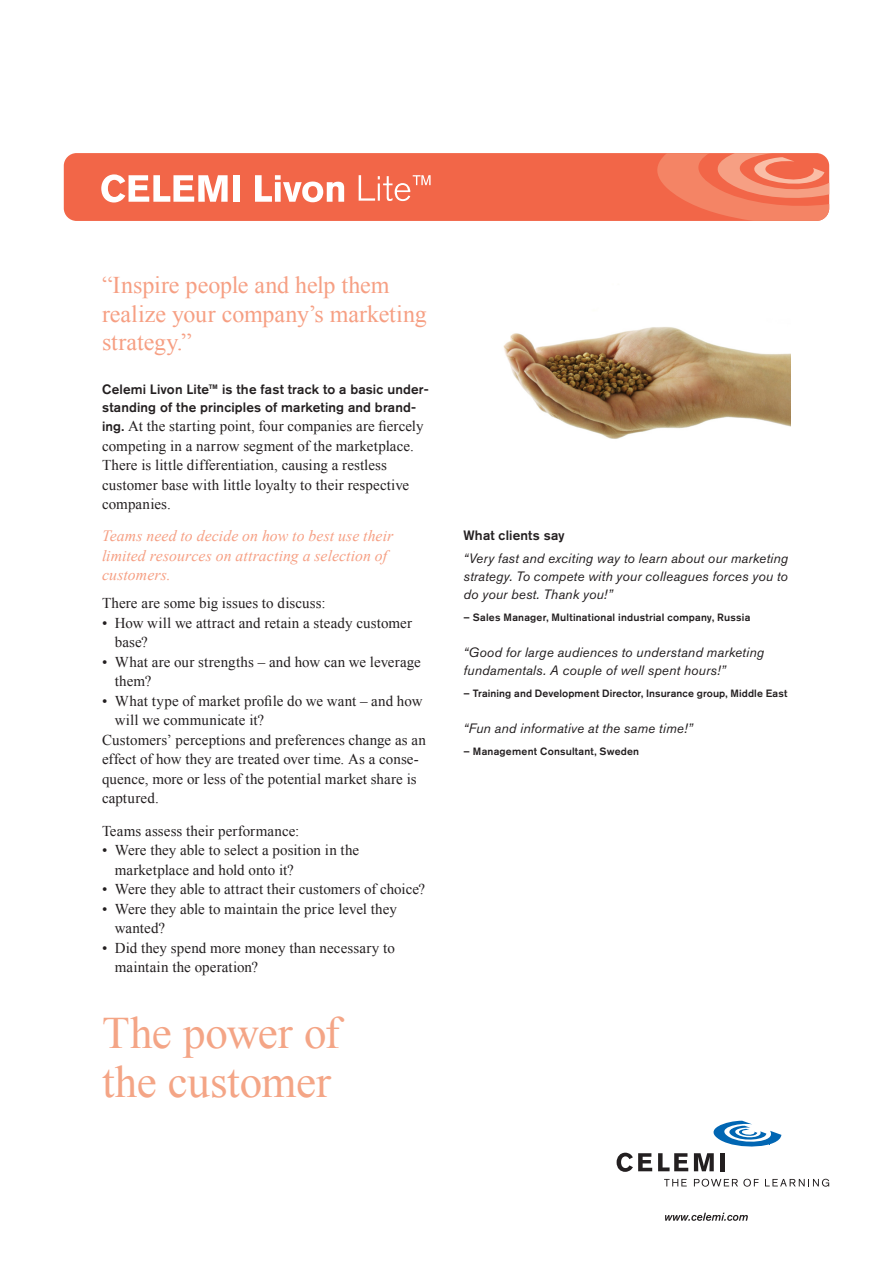
<style>
.page{position:relative;width:893px;height:1263px;background:#fff}
.page>*{position:absolute;margin:0;border:0;box-sizing:border-box;transform-origin:0 0}
.Effect_text_DB{font:45px/49.5px "Times New Roman";letter-spacing:-.01em;color:#f4a586}
.Intro_O{font:24px/28.5px "Times New Roman";color:#f69f83}
.Cit_Tim_It_10_DB{font:italic 15.75px/19.5px "Times New Roman";letter-spacing:.005em;color:#f69f83}
.Body_10{font:15px/19.5px "Times New Roman";letter-spacing:.005em;color:#231f20}
.List_10{font:15px/19.5px "Times New Roman";letter-spacing:.005em;color:#231f20}
.Akz_It_12{font:italic 13.5px/18px "Akzidenz Grotesk Pro";letter-spacing:.01em;color:#231f20;text-align:justify}
.Body_10-2{font:500 13.5px/18px "Akzidenz Grotesk Pro";letter-spacing:.01em;color:#231f20}
.Head_Akz_B_12{font:500 13.5px "Akzidenz Grotesk Pro";letter-spacing:.01em;color:#231f20}
.Akz_B_7{font:500 10.5px "Akzidenz Grotesk Pro";letter-spacing:.015em;color:#231f20}
.s1{font-family:"Akzidenz Grotesk Pro";font-weight:500;font-size:13.5px}
</style>
<div class="page">
<div style="left:64px;top:153px;width:765px;height:68px;background:#f26648;border-radius:13px"></div>
<svg style="left:652px;top:153px;width:177px;height:68px"></svg>
<svg style="left:101px;top:174px;width:127px;height:28px"></svg>
<div style="left:233px;top:175px;width:7px;height:27px;background:#fff"></div>
<svg style="left:255px;top:175px;width:89px;height:27px"></svg>
<svg style="left:359px;top:175px;width:72px;height:26px"></svg>
<svg style="left:664px;top:1179px;width:23px;height:7px"></svg>
<svg style="left:694px;top:1179px;width:65px;height:7px"></svg>
<svg style="left:765px;top:1179px;width:64px;height:7px"></svg>
<svg style="left:617px;top:1153px;width:35px;height:19px"></svg>
<svg style="left:658px;top:1153px;width:30px;height:18px"></svg>
<svg style="left:694px;top:1121px;width:87px;height:50px"></svg>
<div style="left:720px;top:1153px;width:5px;height:18px;background:#231f20"></div>
<svg style="left:665px;top:1213px;width:83px;height:8px"></svg>
<img style="left:503px;top:327px;width:288px;height:112px">
<p class="Intro_O" style="left:102px;top:270px;width:326px">“Inspire people and help them realize your company’s marketing strategy.”</p>
<p class="Body_10-2" style="left:102px;top:380px;width:328px">Celemi Livon Lite™ is the fast track to a basic under&shy;standing of the principles of marketing and brand-</p>
<p class="Body_10" style="left:102px;top:416px;width:323px"><span class="s1">ing.</span> At the starting point, four companies are fiercely competing in a narrow segment of the marketplace.<br>There is little differentiation, causing a restless customer base with little loyalty to their respective companies.</p>
<p class="Cit_Tim_It_10_DB" style="left:102px;top:526px;width:293px">Teams need to decide on how to best use their limited resources on attracting a selection of customers.</p>
<p class="Body_10" style="left:102px;top:593px;width:225px">There are some big issues to discuss:</p>
<p class="List_10" style="left:115px;top:613px;width:299px;text-indent:-13px">• How will we attract and retain a steady customer base?</p>
<p class="List_10" style="left:115px;top:652px;width:307px;text-indent:-13px">• What are our strengths – and how can we leverage them?</p>
<p class="List_10" style="left:115px;top:691px;width:309px;text-indent:-13px">• What type of market profile do we want – and how will we communicate it?</p>
<p class="Body_10" style="left:102px;top:730px;width:325px">Customers’ perceptions and preferences change as an effect of how they are treated over time. As a conse&shy;quence, more or less of the potential market share is captured.</p>
<p class="Body_10" style="left:102px;top:821px;width:199px">Teams assess their performance:</p>
<p class="List_10" style="left:115px;top:840px;width:246px;text-indent:-13px">• Were they able to select a position in the marketplace and hold onto it?</p>
<p class="List_10" style="left:102px;top:879px;width:325px">• Were they able to attract their customers of choice?</p>
<p class="List_10" style="left:115px;top:899px;width:284px;text-indent:-13px">• Were they able to maintain the price level they wanted?</p>
<p class="List_10" style="left:115px;top:938px;width:282px;text-indent:-13px">• Did they spend more money than necessary to maintain the operation?</p>
<p class="Effect_text_DB" style="left:102px;top:1007px;width:239px">The power of the customer</p>
<p class="Head_Akz_B_12" style="left:463px;top:527px;width:103px">What clients say</p>
<p class="Akz_It_12" style="left:463px;top:549px;width:326px">“Very fast and exciting way to learn about our marketing strategy. To compete with your colleagues forces you to do your best. Thank you!”</p>
<p class="Akz_B_7" style="left:463px;top:610px;width:288px">– Sales Manager, Multinational industrial company, Russia</p>
<p class="Akz_It_12" style="left:463px;top:643px;width:302px">“Good for large audiences to understand marketing fundamentals. A couple of well spent hours!”</p>
<p class="Akz_B_7" style="left:463px;top:686px;width:325px">– Training and Development Director, Insurance group, Middle East</p>
<p class="Akz_It_12" style="left:463px;top:719px;width:231px">“Fun and informative at the same time!”</p>
<p class="Akz_B_7" style="left:463px;top:745px;width:177px">– Management Consultant, Sweden</p>
</div>
